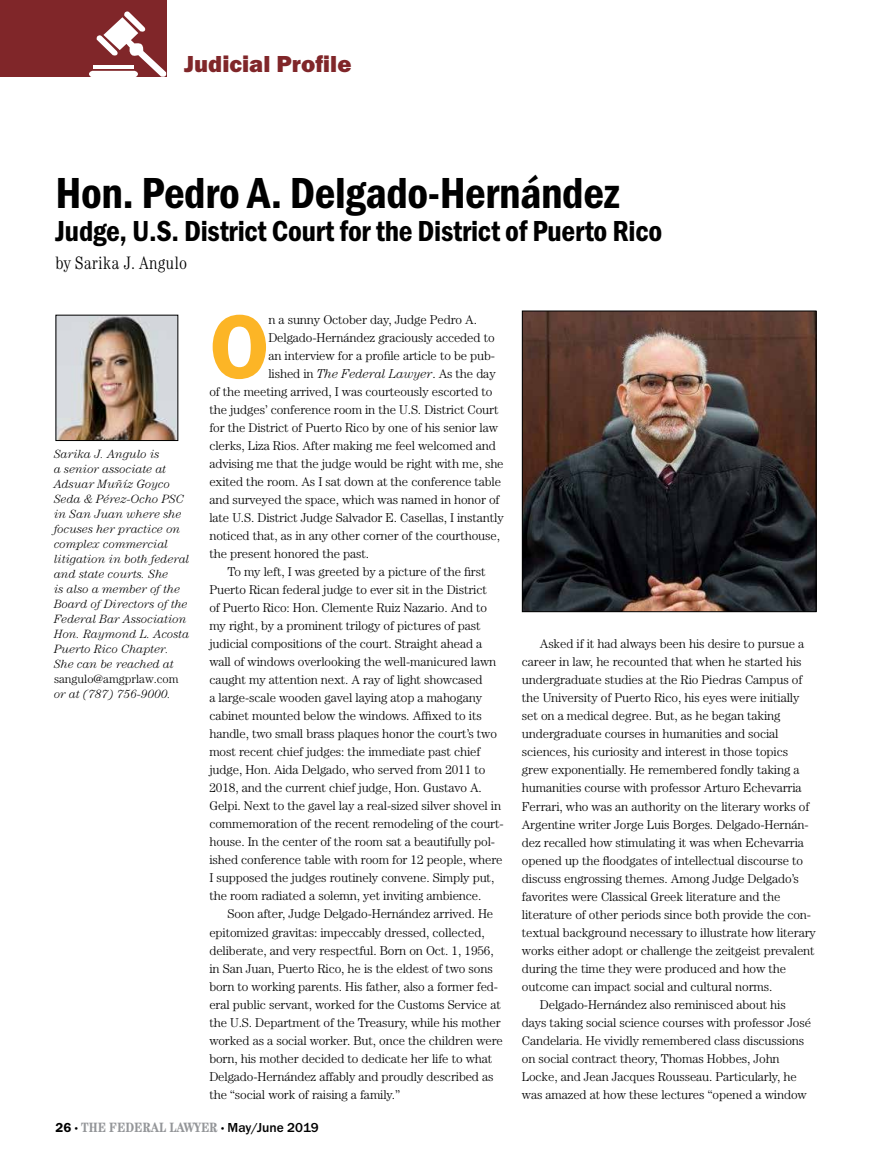
<style>
.page{position:relative;width:885px;height:1175px;background:#fff}
.page>*{position:absolute;margin:0;border:0;box-sizing:border-box;transform-origin:0 0}
.t1{font:93.75px "Franklin Gothic URW Dem";color:#fcb526}
.t2{font:45px "Franklin Gothic URW Con Dem";letter-spacing:-.01em;color:#000}
.t3{font:30px "Franklin Gothic URW Con Dem";letter-spacing:-.01em;color:#000}
.t4{font:24px "Franklin Gothic URW Hea";color:#802629}
.t5{font:300 condensed 18px "Century Std";color:#000}
.t6{font:700 condensed 13.5px "Century Std";color:#939598}
.t7{font:300 12.75px "Century Std";letter-spacing:-.01em;color:#000}
.t8{font:italic 300 12px/15px "Century Std";color:#000}
.t9{font:300 12px "Century Std";color:#000}
.s1{font-style:italic}
.s2{font-family:"Franklin Gothic URW Dem";font-weight:400;font-stretch:normal;color:#000}
.s3{font-weight:300;font-size:7.5px;color:#000}
.s4{font-family:"Franklin Gothic URW";font-weight:500;font-stretch:normal;color:#000}
</style>
<div class="page">
<div style="left:0;top:0;width:166px;height:76px;background:#802629"></div>
<svg style="left:96px;top:10px;width:71px;height:67px"></svg>
<div style="left:89px;top:71px;width:49px;height:7px;background:#fff;border-radius:3px"></div>
<hr style="left:93px;top:66px;width:40px;height:3px;background:#fff">
<img style="left:58px;top:317px;width:118px;height:122px">
<img style="left:523px;top:312px;width:291px;height:298px">
<div style="left:521px;top:310px;width:295px;height:302px;border:1px solid #000"></div>
<h3 class="t4" style="left:184px;top:49px;width:169px">Judicial Profile</h3>
<h2 class="t2" style="left:56px;top:163px;width:565px">Hon. Pedro A. Delgado-Hernández</h2>
<h3 class="t3" style="left:56px;top:211px;width:608px">Judge, U.S. District Court for the District of Puerto Rico</h3>
<h3 class="t5" style="left:56px;top:253px;width:133px">by Sarika J. Angulo</h3>
<p class="t8" style="left:54px;top:446px;width:137px">Sarika J. Angulo is<br>a senior associate at<br>Adsuar Muñíz Goyco<br>Seda &amp; Pérez-Ocho PSC in San Juan where she focuses her practice on complex commercial litigation in both federal and state courts. She<br>is also a member of the<br>Board of Directors of the<br>Federal Bar Association<br>Hon. Raymond L. Acosta<br>Puerto Rico Chapter.<br>She can be reached at</p>
<p class="t9" style="left:54px;top:672px;width:126px">sangulo@amgprlaw.com</p>
<p class="t8" style="left:54px;top:686px;width:119px">or at (787) 756-9000.</p>
<h1 class="t1" style="left:209px;top:289px;width:61px">O</h1>
<p class="t7" style="left:268px;top:312px;width:210px">n a sunny October day, Judge Pedro A.</p>
<p class="t7" style="left:268px;top:330px;width:228px">Delgado-Hernández graciously acceded to</p>
<p class="t7" style="left:268px;top:348px;width:228px">an interview for a profile article to be pub-</p>
<p class="t7" style="left:268px;top:366px;width:229px">lished in <span class="s1">The Federal Lawyer</span>. As the day</p>
<p class="t7" style="left:209px;top:384px;width:284px">of the meeting arrived, I was courteously escorted to</p>
<p class="t7" style="left:209px;top:402px;width:290px">the judges’ conference room in the U.S. District Court</p>
<p class="t7" style="left:209px;top:420px;width:290px">for the District of Puerto Rico by one of his senior law</p>
<p class="t7" style="left:209px;top:438px;width:288px">clerks, Liza Rios. After making me feel welcomed and</p>
<p class="t7" style="left:209px;top:456px;width:296px">advising me that the judge would be right with me, she</p>
<p class="t7" style="left:209px;top:474px;width:293px">exited the room. As I sat down at the conference table</p>
<p class="t7" style="left:209px;top:492px;width:291px">and surveyed the space, which was named in honor of</p>
<p class="t7" style="left:209px;top:510px;width:296px">late U.S. District Judge Salvador E. Casellas, I instantly</p>
<p class="t7" style="left:209px;top:528px;width:292px">noticed that, as in any other corner of the courthouse,</p>
<p class="t7" style="left:209px;top:546px;width:161px">the present honored the past.</p>
<p class="t7" style="left:227px;top:564px;width:259px">To my left, I was greeted by a picture of the first</p>
<p class="t7" style="left:209px;top:582px;width:279px">Puerto Rican federal judge to ever sit in the District</p>
<p class="t7" style="left:209px;top:600px;width:279px">of Puerto Rico: Hon. Clemente Ruiz Nazario. And to</p>
<p class="t7" style="left:209px;top:618px;width:272px">my right, by a prominent trilogy of pictures of past</p>
<p class="t7" style="left:209px;top:636px;width:274px">judicial compositions of the court. Straight ahead a</p>
<p class="t7" style="left:209px;top:654px;width:288px">wall of windows overlooking the well-manicured lawn</p>
<p class="t7" style="left:209px;top:672px;width:275px">caught my attention next. A ray of light showcased</p>
<p class="t7" style="left:209px;top:690px;width:274px">a large-scale wooden gavel laying atop a mahogany</p>
<p class="t7" style="left:209px;top:708px;width:274px">cabinet mounted below the windows. Affixed to its</p>
<p class="t7" style="left:209px;top:726px;width:289px">handle, two small brass plaques honor the court’s two</p>
<p class="t7" style="left:209px;top:744px;width:272px">most recent chief judges: the immediate past chief</p>
<p class="t7" style="left:209px;top:762px;width:277px">judge, Hon. Aida Delgado, who served from 2011 to</p>
<p class="t7" style="left:209px;top:780px;width:274px">2018, and the current chief judge, Hon. Gustavo A.</p>
<p class="t7" style="left:209px;top:798px;width:293px">Gelpi. Next to the gavel lay a real-sized silver shovel in</p>
<p class="t7" style="left:209px;top:816px;width:296px">commemoration of the recent remodeling of the court-</p>
<p class="t7" style="left:209px;top:834px;width:287px">house. In the center of the room sat a beautifully pol-</p>
<p class="t7" style="left:209px;top:852px;width:295px">ished conference table with room for 12 people, where</p>
<p class="t7" style="left:209px;top:870px;width:286px">I supposed the judges routinely convene. Simply put,</p>
<p class="t7" style="left:209px;top:888px;width:273px">the room radiated a solemn, yet inviting ambience.</p>
<p class="t7" style="left:227px;top:906px;width:267px">Soon after, Judge Delgado-Hernández arrived. He</p>
<p class="t7" style="left:209px;top:924px;width:277px">epitomized gravitas: impeccably dressed, collected,</p>
<p class="t7" style="left:209px;top:942px;width:286px">deliberate, and very respectful. Born on Oct. 1, 1956,</p>
<p class="t7" style="left:209px;top:960px;width:285px">in San Juan, Puerto Rico, he is the eldest of two sons</p>
<p class="t7" style="left:209px;top:978px;width:290px">born to working parents. His father, also a former fed-</p>
<p class="t7" style="left:209px;top:996px;width:293px">eral public servant, worked for the Customs Service at</p>
<p class="t7" style="left:209px;top:1014px;width:293px">the U.S. Department of the Treasury, while his mother</p>
<p class="t7" style="left:209px;top:1032px;width:295px">worked as a social worker. But, once the children were</p>
<p class="t7" style="left:209px;top:1050px;width:284px">born, his mother decided to dedicate her life to what</p>
<p class="t7" style="left:209px;top:1068px;width:285px">Delgado-Hernández affably and proudly described as</p>
<p class="t7" style="left:209px;top:1086px;width:192px">the “social work of raising a family.”</p>
<p class="t6" style="left:56px;top:1119px;width:265px"><span class="s2">26</span> <span class="s3">•</span> THE FEDERAL LAWYER <span class="s3">•</span> <span class="s4">May/June 2019</span></p>
<p class="t7" style="left:539px;top:636px;width:266px">Asked if it had always been his desire to pursue a</p>
<p class="t7" style="left:521px;top:654px;width:281px">career in law, he recounted that when he started his</p>
<p class="t7" style="left:521px;top:672px;width:282px">undergraduate studies at the Rio Piedras Campus of</p>
<p class="t7" style="left:521px;top:690px;width:279px">the University of Puerto Rico, his eyes were initially</p>
<p class="t7" style="left:521px;top:708px;width:260px">set on a medical degree. But, as he began taking</p>
<p class="t7" style="left:521px;top:726px;width:258px">undergraduate courses in humanities and social</p>
<p class="t7" style="left:521px;top:744px;width:267px">sciences, his curiosity and interest in those topics</p>
<p class="t7" style="left:521px;top:762px;width:279px">grew exponentially. He remembered fondly taking a</p>
<p class="t7" style="left:521px;top:780px;width:281px">humanities course with professor Arturo Echevarria</p>
<p class="t7" style="left:521px;top:798px;width:289px">Ferrari, who was an authority on the literary works of</p>
<p class="t7" style="left:521px;top:816px;width:288px">Argentine writer Jorge Luis Borges. Delgado-Hernán-</p>
<p class="t7" style="left:521px;top:834px;width:283px">dez recalled how stimulating it was when Echevarria</p>
<p class="t7" style="left:521px;top:852px;width:282px">opened up the floodgates of intellectual discourse to</p>
<p class="t7" style="left:521px;top:870px;width:278px">discuss engrossing themes. Among Judge Delgado’s</p>
<p class="t7" style="left:521px;top:888px;width:260px">favorites were Classical Greek literature and the</p>
<p class="t7" style="left:521px;top:906px;width:291px">literature of other periods since both provide the con-</p>
<p class="t7" style="left:521px;top:924px;width:295px">textual background necessary to illustrate how literary</p>
<p class="t7" style="left:521px;top:942px;width:294px">works either adopt or challenge the zeitgeist prevalent</p>
<p class="t7" style="left:521px;top:960px;width:265px">during the time they were produced and how the</p>
<p class="t7" style="left:521px;top:978px;width:252px">outcome can impact social and cultural norms.</p>
<p class="t7" style="left:539px;top:996px;width:247px">Delgado-Hernández also reminisced about his</p>
<p class="t7" style="left:521px;top:1015px;width:290px">days taking social science courses with professor José</p>
<p class="t7" style="left:521px;top:1033px;width:284px">Candelaria. He vividly remembered class discussions</p>
<p class="t7" style="left:521px;top:1051px;width:259px">on social contract theory, Thomas Hobbes, John</p>
<p class="t7" style="left:521px;top:1069px;width:276px">Locke, and Jean Jacques Rousseau. Particularly, he</p>
<p class="t7" style="left:521px;top:1087px;width:286px">was amazed at how these lectures “opened a window</p>
</div>
